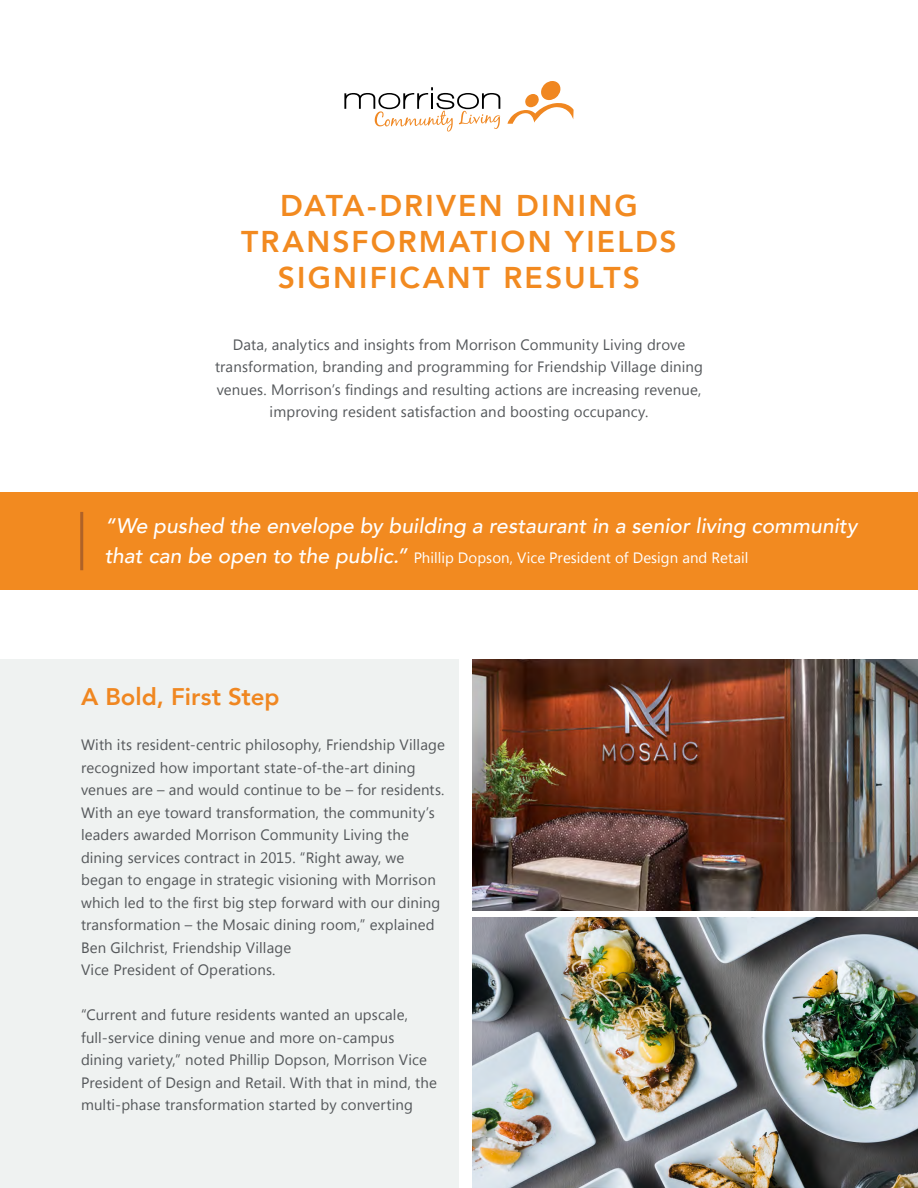
<style>
.page{position:relative;width:918px;height:1188px;background:#fff}
.page>*{position:absolute;margin:0;border:0;box-sizing:border-box;transform-origin:0 0}
.t1{font:800 30px/36px "Avenir";letter-spacing:.075em;color:#f28a20;text-align:center}
.t2{font:800 24px "Avenir";color:#f08721}
.t3{font:italic 500 21px "Avenir";letter-spacing:.005em;color:#fff}
.t4{font:15px/22.5px "Segoe UI";letter-spacing:.01em;color:#54575a}
.t5{font:15px "Segoe UI";letter-spacing:.005em;color:#fff}
.s1{font-family:"Avenir";font-weight:500;font-style:italic;font-size:21px}
</style>
<div class="page">
<div style="left:0;top:492px;width:918px;height:98px;background:#f28a20"></div>
<div style="left:0;top:660px;width:459px;height:528px;background:#eff2f1"></div>
<svg style="left:507px;top:81px;width:67px;height:43px"></svg>
<svg style="left:344px;top:87px;width:156px;height:45px"></svg>
<hr style="left:80px;top:512px;width:3px;height:58px;background:#af6227">
<img style="left:472px;top:660px;width:446px;height:250px">
<img style="left:472px;top:918px;width:446px;height:270px">
<p class="t1" style="left:241px;top:187px;width:437px">DATA-DRIVEN DINING<br>TRANSFORMATION YIELDS<br>SIGNIFICANT RESULTS</p>
<p class="t4" style="left:215px;top:333px;width:489px;text-align:center">Data, analytics and insights from Morrison Community Living drove transformation, branding and programming for Friendship Village dining venues. Morrison’s findings and resulting actions are increasing revenue, improving resident satisfaction and boosting occupancy.</p>
<p class="t3" style="left:105px;top:513px;width:754px">“We pushed the envelope by building a restaurant in a senior living community</p>
<p class="t5" style="left:105px;top:547px;width:645px"><span class="s1">that can be open to the public.”</span> Phillip Dopson, Vice President of Design and Retail</p>
<p class="t2" style="left:81px;top:678px;width:200px">A Bold, First Step</p>
<p class="t4" style="left:81px;top:733px;width:366px">With its resident-centric philosophy, Friendship Village recognized how important state-of-the-art dining venues are – and would continue to be – for residents.<br>With an eye toward transformation, the community’s leaders awarded Morrison Community Living the dining services contract in 2015. “Right away, we began to engage in strategic visioning with Morrison which led to the first big step forward with our dining transformation – the Mosaic dining room,” explained Ben Gilchrist, Friendship Village<br>Vice President of Operations.</p>
<p class="t4" style="left:81px;top:1003px;width:357px">“Current and future residents wanted an upscale, full-service dining venue and more on-campus dining variety,” noted Phillip Dopson, Morrison Vice President of Design and Retail. With that in mind, the multi-phase transformation started by converting</p>
</div>
